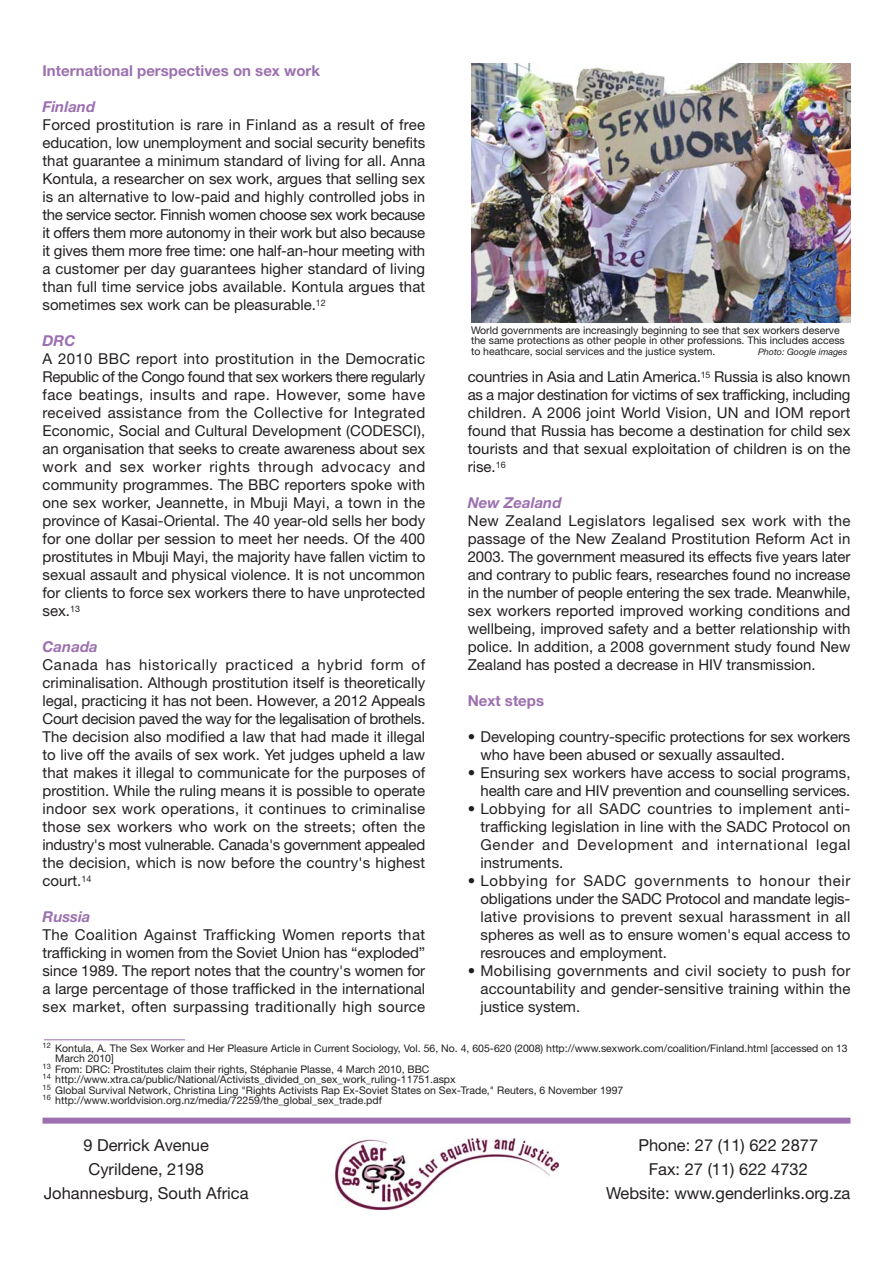
<style>
.page{position:relative;width:893px;height:1263px;background:#fff}
.page>*{position:absolute;margin:0;border:0;box-sizing:border-box;transform-origin:0 0}
.t1{font:16.5px/24px "Helvetica Neue";color:#231f20;text-align:center}
.t2{font:15px/18px "Helvetica Neue";color:#231f20;text-align:justify}
.t3{font:700 15px "Helvetica Neue";color:#9c70b0}
.t4{font:italic 700 15px "Helvetica Neue";color:#9c70b0}
.t5{font:10.5px/10.5px "Helvetica Neue";color:#231f20}
.t6{font:italic 9px "Helvetica Neue";color:#231f20}
</style>
<div class="page">
<div style="left:43px;top:1118px;width:807px;height:6px;background:#9c70b0"></div>
<hr style="left:44px;top:1039px;width:141px;height:1px;background:#9c70b0">
<img style="left:335px;top:1138px;width:223px;height:71px">
<img style="left:471px;top:64px;width:379px;height:258px">
<p class="t3" style="left:43px;top:65px;width:279px">International perspectives on sex work</p>
<p class="t4" style="left:43px;top:101px;width:54px">Finland</p>
<p class="t2" style="left:43px;top:117px;width:384px">Forced prostitution is rare in Finland as a result of free education, low unemployment and social security benefits that guarantee a minimum standard of living for all. Anna Kontula, a researcher on sex work, argues that selling sex is an alternative to low-paid and highly controlled jobs in the service sector. Finnish women choose sex work because it offers them more autonomy in their work but also because it gives them more free time: one half-an-hour meeting with a customer per day guarantees higher standard of living than full time service jobs available. Kontula argues that sometimes sex work can be pleasurable.<sup>12</sup></p>
<p class="t4" style="left:43px;top:335px;width:35px">DRC</p>
<p class="t2" style="left:43px;top:351px;width:384px">A 2010 BBC report into prostitution in the Democratic Republic of the Congo found that sex workers there regularly face beatings, insults and rape. However, some have received assistance from the Collective for Integrated Economic, Social and Cultural Development (CODESCI), an organisation that seeks to create awareness about sex work and sex worker rights through advocacy and community programmes. The BBC reporters spoke with one sex worker, Jeannette, in Mbuji Mayi, a town in the province of Kasai-Oriental. The 40 year-old sells her body for one dollar per session to meet her needs. Of the 400 prostitutes in Mbuji Mayi, the majority have fallen victim to sexual assault and physical violence. It is not uncommon for clients to force sex workers there to have unprotected sex.<sup>13</sup></p>
<p class="t4" style="left:43px;top:641px;width:57px">Canada</p>
<p class="t2" style="left:43px;top:657px;width:384px">Canada has historically practiced a hybrid form of criminalisation. Although prostitution itself is theoretically legal, practicing it has not been. However, a 2012 Appeals Court decision paved the way for the legalisation of brothels.<br>The decision also modified a law that had made it illegal to live off the avails of sex work. Yet judges upheld a law that makes it illegal to communicate for the purposes of prostition. While the ruling means it is possible to operate indoor sex work operations, it continues to criminalise those sex workers who work on the streets; often the industry's most vulnerable. Canada's government appealed the decision, which is now before the country's highest court.<sup>14</sup></p>
<p class="t4" style="left:43px;top:911px;width:50px">Russia</p>
<p class="t2" style="left:43px;top:927px;width:384px">The Coalition Against Trafficking Women reports that trafficking in women from the Soviet Union has “exploded” since 1989. The report notes that the country's women for a large percentage of those trafficked in the international sex market, often surpassing traditionally high source</p>
<p class="t5" style="left:471px;top:326px;width:375px">World governments are increasingly beginning to see that sex workers deserve the same protections as other people in other professions. This includes access to heathcare, social services and the justice system.</p>
<p class="t6" style="left:758px;top:348px;width:91px">Photo: Google images</p>
<p class="t2" style="left:468px;top:369px;width:384px">countries in Asia and Latin America.<sup>15</sup> Russia is also known as a major destination for victims of sex trafficking, including children. A 2006 joint World Vision, UN and IOM report found that Russia has become a destination for child sex tourists and that sexual exploitation of children is on the rise.<sup>16</sup></p>
<p class="t4" style="left:468px;top:497px;width:95px">New Zealand</p>
<p class="t2" style="left:468px;top:513px;width:384px">New Zealand Legislators legalised sex work with the passage of the New Zealand Prostitution Reform Act in 2003. The government measured its effects five years later and contrary to public fears, researches found no increase in the number of people entering the sex trade. Meanwhile, sex workers reported improved working conditions and wellbeing, improved safety and a better relationship with police. In addition, a 2008 government study found New Zealand has posted a decrease in HIV transmission.</p>
<p class="t3" style="left:468px;top:695px;width:78px">Next steps</p>
<p class="t2" style="left:480px;top:729px;width:371px;text-indent:-13px">• Developing country-specific protections for sex workers who have been abused or sexually assaulted.</p>
<p class="t2" style="left:468px;top:765px;width:384px;text-align:right">• Ensuring sex workers have access to social programs, health care and HIV prevention and counselling services.</p>
<p class="t2" style="left:480px;top:801px;width:371px;text-indent:-13px">• Lobbying for all SADC countries to implement anti&shy;trafficking legislation in line with the SADC Protocol on Gender and Development and international legal instruments.</p>
<p class="t2" style="left:480px;top:873px;width:371px;text-indent:-13px">• Lobbying for SADC governments to honour their obligations under the SADC Protocol and mandate legis&shy;lative provisions to prevent sexual harassment in all spheres as well as to ensure women's equal access to resrouces and employment.</p>
<p class="t2" style="left:480px;top:963px;width:371px;text-indent:-13px">• Mobilising governments and civil society to push for accountability and gender-sensitive training within the justice system.</p>
<p class="t5" style="left:43px;top:1044px;width:807px"><sup>12</sup> Kontula, A. The Sex Worker and Her Pleasure Article in Current Sociology, Vol. 56, No. 4, 605-620 (2008) http://www.sexwork.com/coalition/Finland.html [accessed on 13</p>
<p class="t5" style="left:55px;top:1054px;width:60px">March 2010]</p>
<p class="t5" style="left:43px;top:1065px;width:388px"><sup>13</sup> From: DRC: Prostitutes claim their rights, Stéphanie Plasse, 4 March 2010, BBC</p>
<p class="t5" style="left:43px;top:1075px;width:415px"><sup>14</sup> http://www.xtra.ca/public/National/Activists_divided_on_sex_work_ruling-11751.aspx</p>
<p class="t5" style="left:43px;top:1086px;width:582px"><sup>15</sup> Global Survival Network, Christina Ling "Rights Activists Rap Ex-Soviet States on Sex-Trade," Reuters, 6 November 1997</p>
<p class="t5" style="left:43px;top:1096px;width:341px"><sup>16</sup> http://www.worldvision.org.nz/media/72259/the_global_sex_trade.pdf</p>
<p class="t1" style="left:44px;top:1134px;width:206px">9 Derrick Avenue<br>Cyrildene, 2198<br>Johannesburg, South Africa</p>
<p class="t1" style="left:606px;top:1134px;width:246px">Phone: 27 (11) 622 2877<br>Fax: 27 (11) 622 4732<br>Website: www.genderlinks.org.za</p>
</div>
